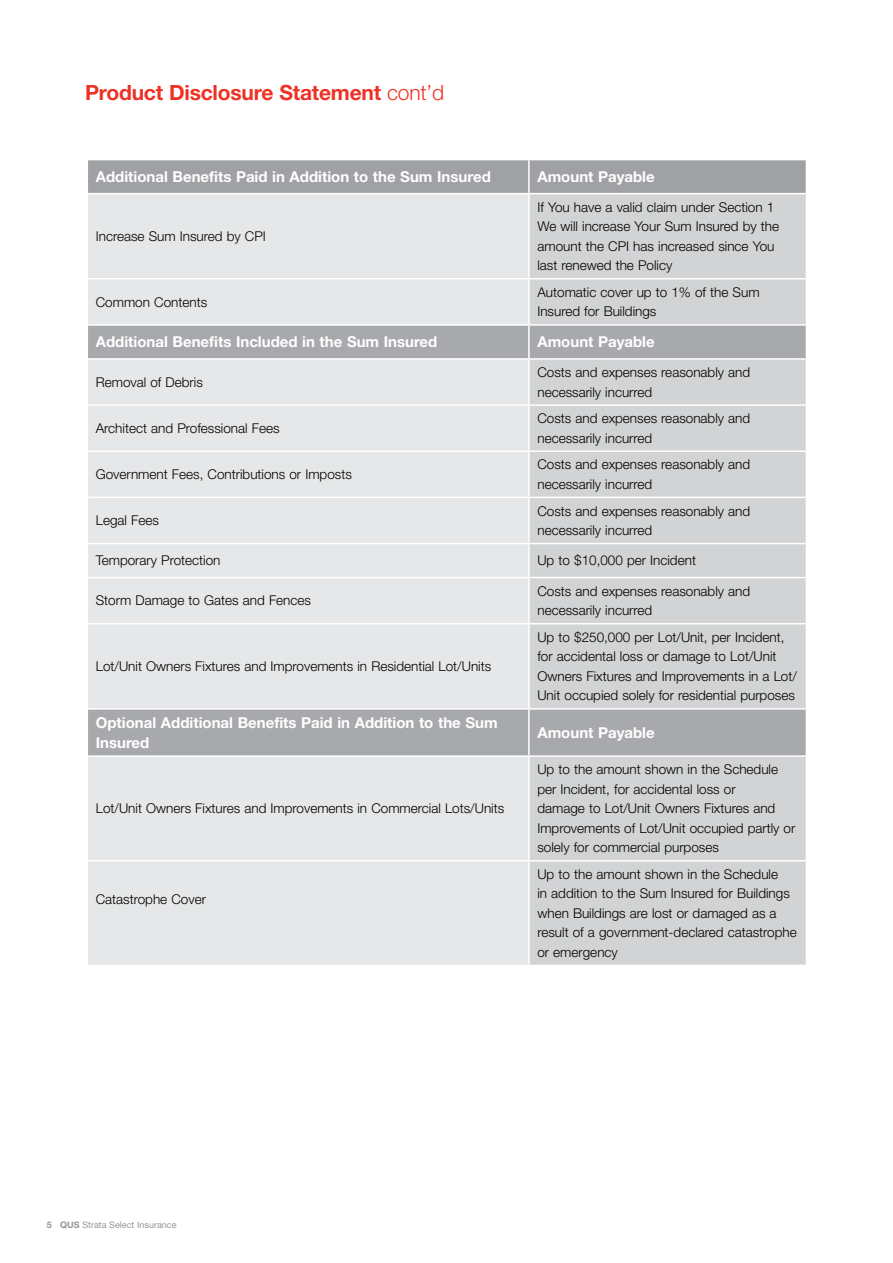
<style>
.page{position:relative;width:893px;height:1263px;background:#fff}
.page>*{position:absolute;margin:0;border:0;box-sizing:border-box;transform-origin:0 0}
.t1{font:700 21px "Helvetica Neue LT Std";letter-spacing:-.01em;color:#ee3124}
.t2{font:700 15px/19.5px "Helvetica Neue LT Std";color:#fff}
.t3{font:300 13.5px/19.5px "Helvetica Neue LT Std";color:#000}
.t4{font:9px "Helvetica Neue LT Std";color:#939598}
.s1{font-weight:300}
.s2{font-weight:700}
</style>
<div class="page">
<div style="left:88px;top:160px;width:718px;height:33px;background:#9fa1a4"></div>
<div style="left:88px;top:194px;width:440px;height:771px;background:#e6e7e8"></div>
<div style="left:530px;top:194px;width:276px;height:771px;background:#d1d3d4"></div>
<svg style="left:88px;top:326px;width:718px;height:429px;background:#d3d5d6"></svg>
<hr style="left:528px;top:160px;width:2px;height:33px;background:#fff">
<hr style="left:528px;top:326px;width:2px;height:32px;background:#fff">
<hr style="left:528px;top:360px;width:2px;height:44px;background:#fff">
<hr style="left:528px;top:406px;width:2px;height:44px;background:#fff">
<hr style="left:528px;top:452px;width:2px;height:45px;background:#fff">
<hr style="left:528px;top:498px;width:2px;height:45px;background:#fff">
<hr style="left:528px;top:544px;width:2px;height:33px;background:#fff">
<hr style="left:528px;top:578px;width:2px;height:45px;background:#fff">
<hr style="left:528px;top:624px;width:2px;height:84px;background:#fff">
<hr style="left:528px;top:710px;width:2px;height:45px;background:#fff">
<hr style="left:88px;top:278px;width:441px;height:1px;background:#fff">
<hr style="left:529px;top:278px;width:277px;height:1px;background:#fff">
<hr style="left:88px;top:324px;width:441px;height:2px;background:#fff">
<hr style="left:529px;top:324px;width:277px;height:2px;background:#fff">
<hr style="left:88px;top:358px;width:441px;height:2px;background:#fff">
<hr style="left:529px;top:358px;width:277px;height:2px;background:#fff">
<hr style="left:88px;top:404px;width:441px;height:2px;background:#fff">
<hr style="left:529px;top:404px;width:277px;height:2px;background:#fff">
<hr style="left:88px;top:450px;width:441px;height:2px;background:#fff">
<hr style="left:529px;top:450px;width:277px;height:2px;background:#fff">
<hr style="left:88px;top:497px;width:441px;height:1px;background:#fff">
<hr style="left:529px;top:497px;width:277px;height:1px;background:#fff">
<hr style="left:88px;top:543px;width:441px;height:1px;background:#fff">
<hr style="left:529px;top:543px;width:277px;height:1px;background:#fff">
<hr style="left:88px;top:577px;width:441px;height:1px;background:#fff">
<hr style="left:529px;top:577px;width:277px;height:1px;background:#fff">
<hr style="left:88px;top:623px;width:441px;height:1px;background:#fff">
<hr style="left:529px;top:623px;width:277px;height:1px;background:#fff">
<hr style="left:88px;top:708px;width:441px;height:2px;background:#fff">
<hr style="left:529px;top:708px;width:277px;height:2px;background:#fff">
<hr style="left:88px;top:755px;width:441px;height:2px;background:#fff">
<hr style="left:529px;top:755px;width:277px;height:2px;background:#fff">
<hr style="left:88px;top:860px;width:441px;height:1px;background:#fff">
<hr style="left:529px;top:860px;width:277px;height:1px;background:#fff">
<h1 class="t1" style="left:85px;top:80px;width:361px">Product Disclosure Statement <span class="s1">cont’d</span></h1>
<p class="t2" style="left:96px;top:167px;width:397px">Additional Benefits Paid in Addition to the Sum Insured</p>
<p class="t2" style="left:537px;top:167px;width:119px">Amount Payable</p>
<p class="t3" style="left:96px;top:226px;width:172px">Increase Sum Insured by CPI</p>
<p class="t3" style="left:537px;top:197px;width:243px">If You have a valid claim under Section 1<br>We will increase Your Sum Insured by the amount the CPI has increased since You last renewed the Policy</p>
<p class="t3" style="left:96px;top:292px;width:113px">Common Contents</p>
<p class="t3" style="left:537px;top:282px;width:224px">Automatic cover up to 1% of the Sum<br>Insured for Buildings</p>
<p class="t2" style="left:96px;top:332px;width:343px">Additional Benefits Included in the Sum Insured</p>
<p class="t2" style="left:537px;top:332px;width:119px">Amount Payable</p>
<p class="t3" style="left:96px;top:372px;width:109px">Removal of Debris</p>
<p class="t3" style="left:537px;top:362px;width:214px">Costs and expenses reasonably and necessarily incurred</p>
<p class="t3" style="left:96px;top:418px;width:185px">Architect and Professional Fees</p>
<p class="t3" style="left:537px;top:408px;width:214px">Costs and expenses reasonably and necessarily incurred</p>
<p class="t3" style="left:96px;top:464px;width:258px">Government Fees, Contributions or Imposts</p>
<p class="t3" style="left:537px;top:454px;width:214px">Costs and expenses reasonably and necessarily incurred</p>
<p class="t3" style="left:96px;top:510px;width:65px">Legal Fees</p>
<p class="t3" style="left:537px;top:501px;width:214px">Costs and expenses reasonably and necessarily incurred</p>
<p class="t3" style="left:96px;top:550px;width:126px">Temporary Protection</p>
<p class="t3" style="left:537px;top:550px;width:160px">Up to $10,000 per Incident</p>
<p class="t3" style="left:96px;top:591px;width:217px">Storm Damage to Gates and Fences</p>
<p class="t3" style="left:537px;top:581px;width:214px">Costs and expenses reasonably and necessarily incurred</p>
<p class="t3" style="left:96px;top:656px;width:397px">Lot/Unit Owners Fixtures and Improvements in Residential Lot/Units</p>
<p class="t3" style="left:537px;top:627px;width:261px">Up to $250,000 per Lot/Unit, per Incident, for accidental loss or damage to Lot/Unit Owners Fixtures and Improvements in a Lot/ Unit occupied solely for residential purposes</p>
<p class="t2" style="left:96px;top:713px;width:403px">Optional Additional Benefits Paid in Addition to the Sum<br>Insured</p>
<p class="t2" style="left:537px;top:722px;width:119px">Amount Payable</p>
<p class="t3" style="left:96px;top:798px;width:410px">Lot/Unit Owners Fixtures and Improvements in Commercial Lots/Units</p>
<p class="t3" style="left:96px;top:889px;width:112px">Catastrophe Cover</p>
<p class="t3" style="left:537px;top:759px;width:259px">Up to the amount shown in the Schedule per Incident, for accidental loss or<br>damage to Lot/Unit Owners Fixtures and Improvements of Lot/Unit occupied partly or solely for commercial purposes</p>
<p class="t3" style="left:537px;top:864px;width:261px">Up to the amount shown in the Schedule<br>in addition to the Sum Insured for Buildings when Buildings are lost or damaged as a result of a government-declared catastrophe or emergency</p>
<p class="t4" style="left:47px;top:1220px;width:131px"><span class="s2">5 QUS</span> Strata Select Insurance</p>
</div>
